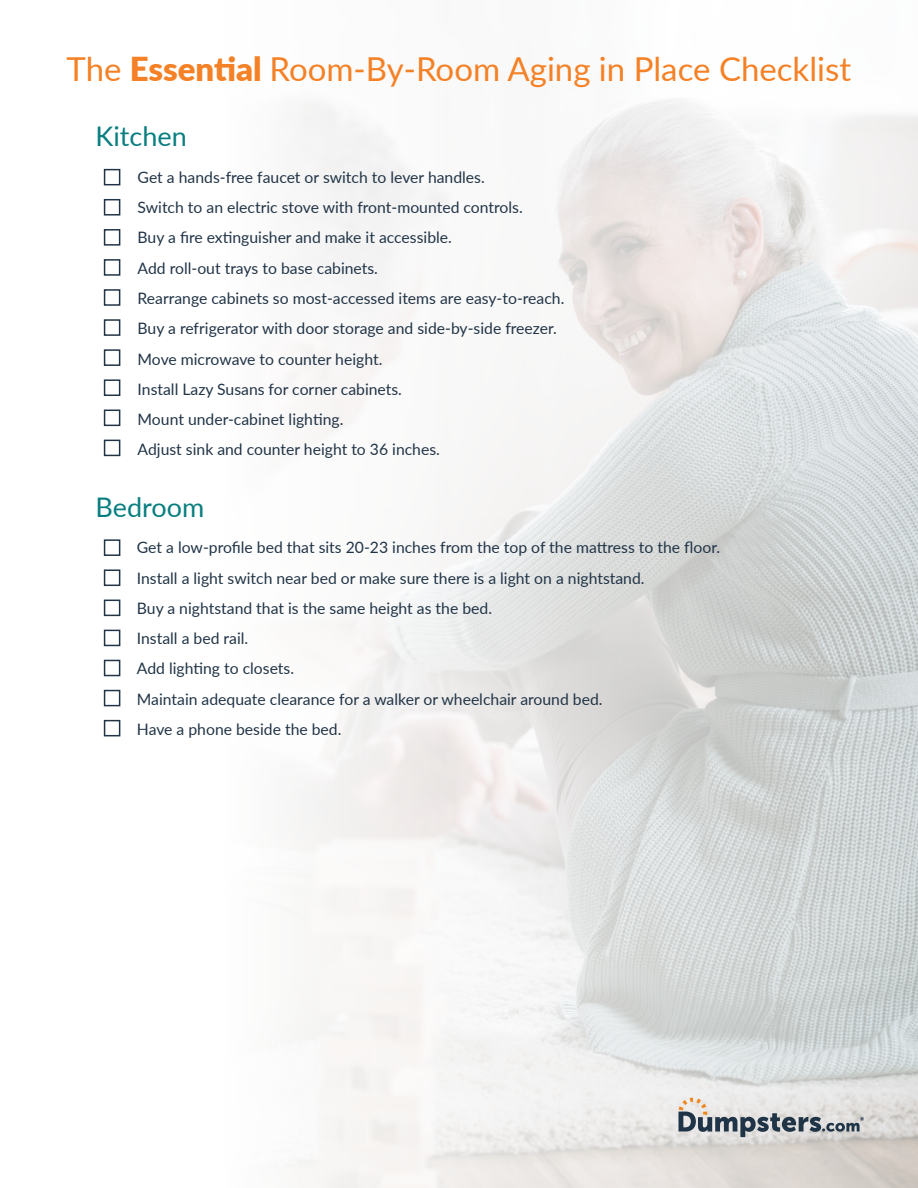
<style>
.page{position:relative;width:918px;height:1188px;background:#fff}
.page>*{position:absolute;margin:0;border:0;box-sizing:border-box;transform-origin:0 0}
.t1{font:33px "Lato";color:#f58126}
.t2{font:27px "Lato";color:#097e80}
.t3{font:15.75px/30.3px "Lato";color:#213446}
.s1{font-weight:900}
</style>
<div class="page">
<img style="left:118px;top:99px;width:800px;height:1089px">
<div style="left:104px;top:169px;width:16px;height:16px;border:2px solid #213446"></div>
<div style="left:104px;top:199px;width:16px;height:17px;border:2px solid #213446"></div>
<div style="left:104px;top:289px;width:16px;height:17px;border:2px solid #213446"></div>
<div style="left:104px;top:229px;width:16px;height:17px;border:2px solid #213446"></div>
<div style="left:104px;top:259px;width:16px;height:17px;border:2px solid #213446"></div>
<div style="left:104px;top:319px;width:16px;height:17px;border:2px solid #213446"></div>
<div style="left:104px;top:379px;width:16px;height:17px;border:2px solid #213446"></div>
<div style="left:104px;top:349px;width:16px;height:17px;border:2px solid #213446"></div>
<div style="left:104px;top:410px;width:16px;height:16px;border:2px solid #213446"></div>
<div style="left:104px;top:440px;width:16px;height:16px;border:2px solid #213446"></div>
<div style="left:104px;top:539px;width:16px;height:17px;border:2px solid #213446"></div>
<div style="left:104px;top:569px;width:16px;height:17px;border:2px solid #213446"></div>
<div style="left:104px;top:660px;width:16px;height:16px;border:2px solid #213446"></div>
<div style="left:104px;top:600px;width:16px;height:16px;border:2px solid #213446"></div>
<div style="left:104px;top:630px;width:16px;height:16px;border:2px solid #213446"></div>
<div style="left:104px;top:690px;width:16px;height:16px;border:2px solid #213446"></div>
<div style="left:104px;top:720px;width:16px;height:16px;border:2px solid #213446"></div>
<svg style="left:678px;top:1098px;width:186px;height:39px;background:#b8babc"></svg>
<h1 class="t1" style="left:67px;top:45px;width:786px">The <span class="s1">Essential</span> Room-By-Room Aging in Place Checklist</h1>
<h2 class="t2" style="left:96px;top:117px;width:93px">Kitchen</h2>
<p class="t3" style="left:138px;top:161px;width:428px">Get a hands-free faucet or switch to lever handles.<br>Switch to an electric stove with front-mounted controls.<br>Buy a fire extinguisher and make it accessible.<br>Add roll-out trays to base cabinets.<br>Rearrange cabinets so most-accessed items are easy-to-reach.<br>Buy a refrigerator with door storage and side-by-side freezer.<br>Move microwave to counter height.<br>Install Lazy Susans for corner cabinets.<br>Mount under-cabinet lighting.<br>Adjust sink and counter height to 36 inches.</p>
<h2 class="t2" style="left:96px;top:487px;width:110px">Bedroom</h2>
<p class="t3" style="left:137px;top:532px;width:585px">Get a low-profile bed that sits 20-23 inches from the top of the mattress to the floor.<br>Install a light switch near bed or make sure there is a light on a nightstand.<br>Buy a nightstand that is the same height as the bed.<br>Install a bed rail.<br>Add lighting to closets.<br>Maintain adequate clearance for a walker or wheelchair around bed.<br>Have a phone beside the bed.</p>
</div>
